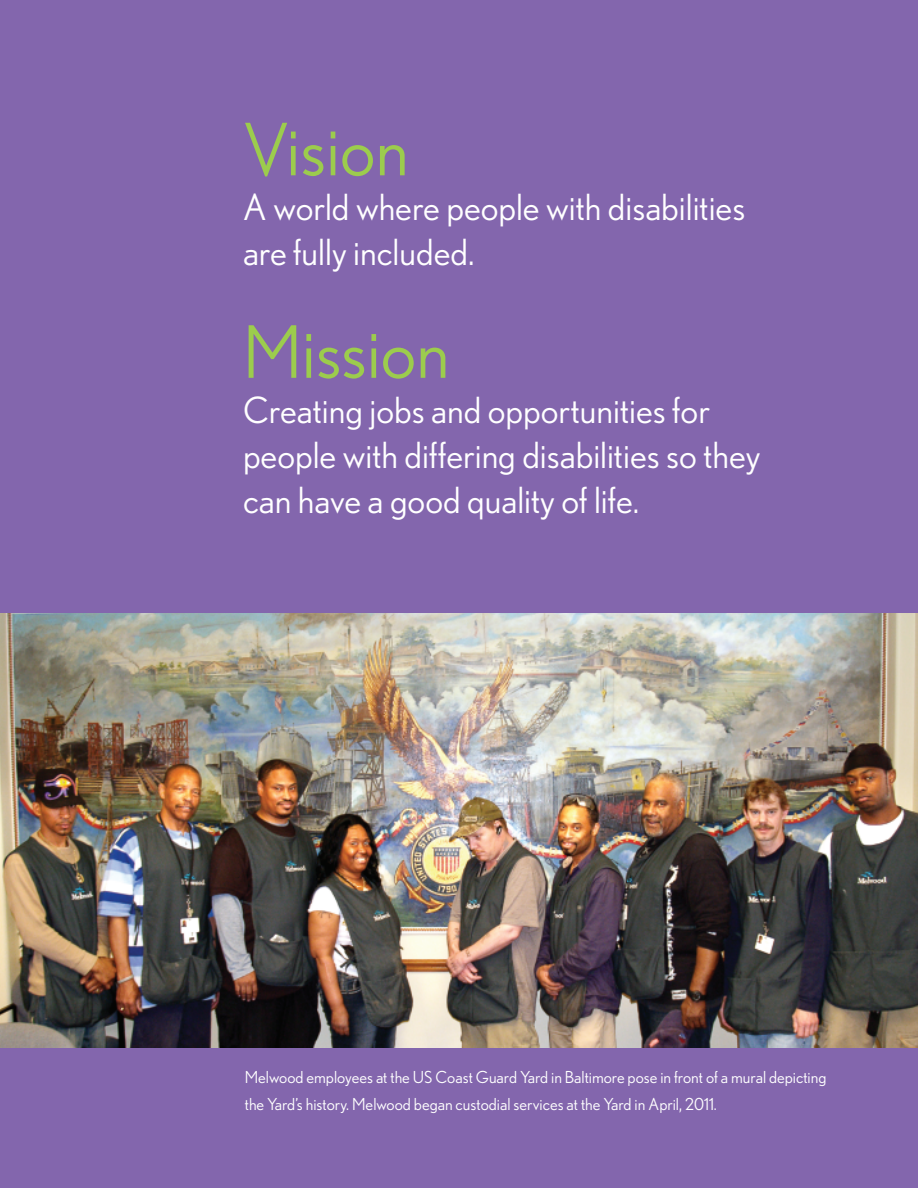
<style>
.page{position:relative;width:918px;height:1188px;background:#8366ad}
.page>*{position:absolute;margin:0;border:0;box-sizing:border-box;transform-origin:0 0}
.t1{font:72px "Nobel";color:#9ccc4d}
.t2{font:36px/45px "Nobel";color:#fff}
.t3{font:16.5px/27px "Nobel";color:#fff}
</style>
<div class="page">
<img style="left:0;top:614px;width:918px;height:434px">
<h1 class="t1" style="left:243px;top:109px;width:167px">Vision</h1>
<h1 class="t2" style="left:243px;top:185px;width:504px">A world where people with disabilities are fully included.</h1>
<h1 class="t1" style="left:243px;top:311px;width:208px">Mission</h1>
<h2 class="t2" style="left:243px;top:387px;width:519px">Creating jobs and opportunities for people with differing disabilities so they can have a good quality of life.</h2>
<p class="t3" style="left:245px;top:1064px;width:583px">Melwood employees at the US Coast Guard Yard in Baltimore pose in front of a mural depicting the Yard’s history. Melwood began custodial services at the Yard in April, 2011.</p>
</div>
